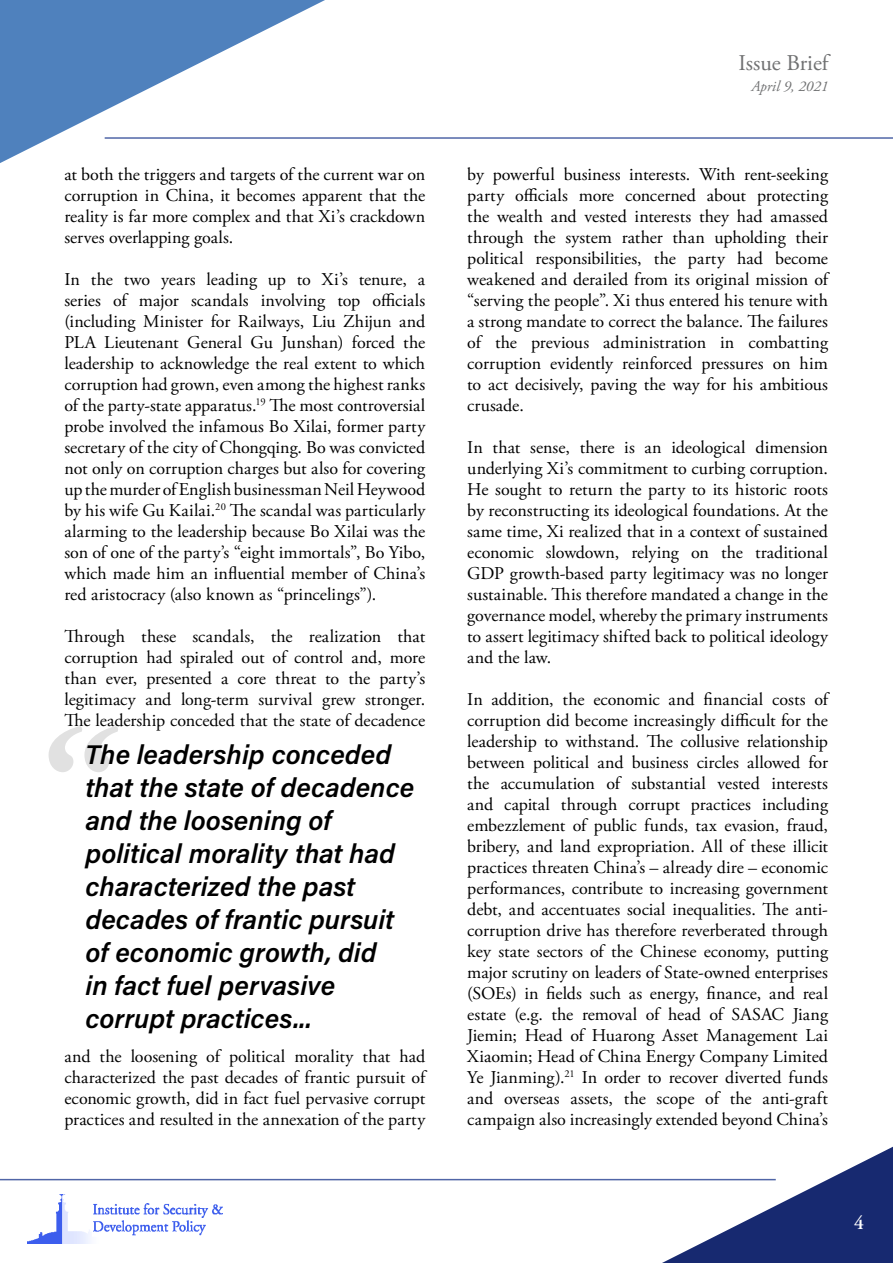
<style>
.page{position:relative;width:893px;height:1263px;background:#fff}
.page>*{position:absolute;margin:0;border:0;box-sizing:border-box;transform-origin:0 0}
.t1{font:27px/33px "Acumin Variable Concept";color:#000}
.t2{font:22.5px "Adobe Garamond Pro";color:#707172}
.t3{font:600 19.5px "Adobe Garamond Pro";color:#fff}
.t4{font:18px/21px "Adobe Garamond Pro";color:#000;text-align:justify}
.t5{font:italic 15px "Adobe Garamond Pro";color:#707172}
</style>
<div class="page">
<hr style="left:105px;top:137px;width:788px;height:2px;background:#5066a7">
<svg style="left:0;top:0;width:350px;height:163px"></svg>
<svg style="left:637px;top:1146px;width:256px;height:117px"></svg>
<hr style="left:0;top:1179px;width:776px;height:1px;background:#5066a7">
<img style="left:28px;top:1194px;width:194px;height:49px">
<svg style="left:49px;top:726px;width:69px;height:46px"></svg>
<p class="t4" style="left:64px;top:164px;width:362px">at both the triggers and targets of the current war on corruption in China, it becomes apparent that the reality is far more complex and that Xi’s crackdown serves overlapping goals.</p>
<p class="t4" style="left:64px;top:269px;width:362px">In the two years leading up to Xi’s tenure, a series of major scandals involving top officials (including Minister for Railways, Liu Zhijun and PLA Lieutenant General Gu Junshan) forced the leadership to acknowledge the real extent to which corruption had grown, even among the highest ranks of the party-state apparatus.<sup>19</sup> The most controversial probe involved the infamous Bo Xilai, former party secretary of the city of Chongqing. Bo was convicted not only on corruption charges but also for covering up the murder of English businessman Neil Heywood by his wife Gu Kailai.<sup>20</sup> The scandal was particularly alarming to the leadership because Bo Xilai was the son of one of the party’s “eight immortals”, Bo Yibo, which made him an influential member of China’s red aristocracy (also known as “princelings”).</p>
<p class="t4" style="left:64px;top:626px;width:362px">Through these scandals, the realization that corruption had spiraled out of control and, more than ever, presented a core threat to the party’s legitimacy and long-term survival grew stronger.<br>The leadership conceded that the state of decadence</p>
<h1 class="t1" style="left:86px;top:737px;width:330px">The leadership conceded that the state of decadence and the loosening of political morality that had characterized the past decades of frantic pursuit of economic growth, did<br>in fact fuel pervasive corrupt practices...</h1>
<p class="t4" style="left:64px;top:1046px;width:362px">and the loosening of political morality that had characterized the past decades of frantic pursuit of economic growth, did in fact fuel pervasive corrupt practices and resulted in the annexation of the party</p>
<p class="t2" style="left:739px;top:50px;width:91px">Issue Brief</p>
<p class="t5" style="left:751px;top:78px;width:79px">April 9, 2021</p>
<p class="t4" style="left:467px;top:164px;width:362px">by powerful business interests. With rent-seeking party officials more concerned about protecting the wealth and vested interests they had amassed through the system rather than upholding their political responsibilities, the party had become weakened and derailed from its original mission of “serving the people”. Xi thus entered his tenure with a strong mandate to correct the balance. The failures of the previous administration in combatting corruption evidently reinforced pressures on him to act decisively, paving the way for his ambitious crusade.</p>
<p class="t4" style="left:467px;top:438px;width:362px">In that sense, there is an ideological dimension underlying Xi’s commitment to curbing corruption.<br>He sought to return the party to its historic roots by reconstructing its ideological foundations. At the same time, Xi realized that in a context of sustained economic slowdown, relying on the traditional GDP growth-based party legitimacy was no longer sustainable. This therefore mandated a change in the governance model, whereby the primary instruments to assert legitimacy shifted back to political ideology and the law.</p>
<p class="t4" style="left:467px;top:690px;width:362px">In addition, the economic and financial costs of corruption did become increasingly difficult for the leadership to withstand. The collusive relationship between political and business circles allowed for the accumulation of substantial vested interests and capital through corrupt practices including embezzlement of public funds, tax evasion, fraud, bribery, and land expropriation. All of these illicit practices threaten China’s – already dire – economic performances, contribute to increasing government debt, and accentuates social inequalities. The anti&shy;corruption drive has therefore reverberated through key state sectors of the Chinese economy, putting major scrutiny on leaders of State-owned enterprises (SOEs) in fields such as energy, finance, and real estate (e.g. the removal of head of SASAC Jiang Jiemin; Head of Huarong Asset Management Lai Xiaomin; Head of China Energy Company Limited Ye Jianming).<sup>21</sup> In order to recover diverted funds and overseas assets, the scope of the anti-graft campaign also increasingly extended beyond China’s</p>
<p class="t3" style="left:854px;top:1211px;width:11px">4</p>
</div>
